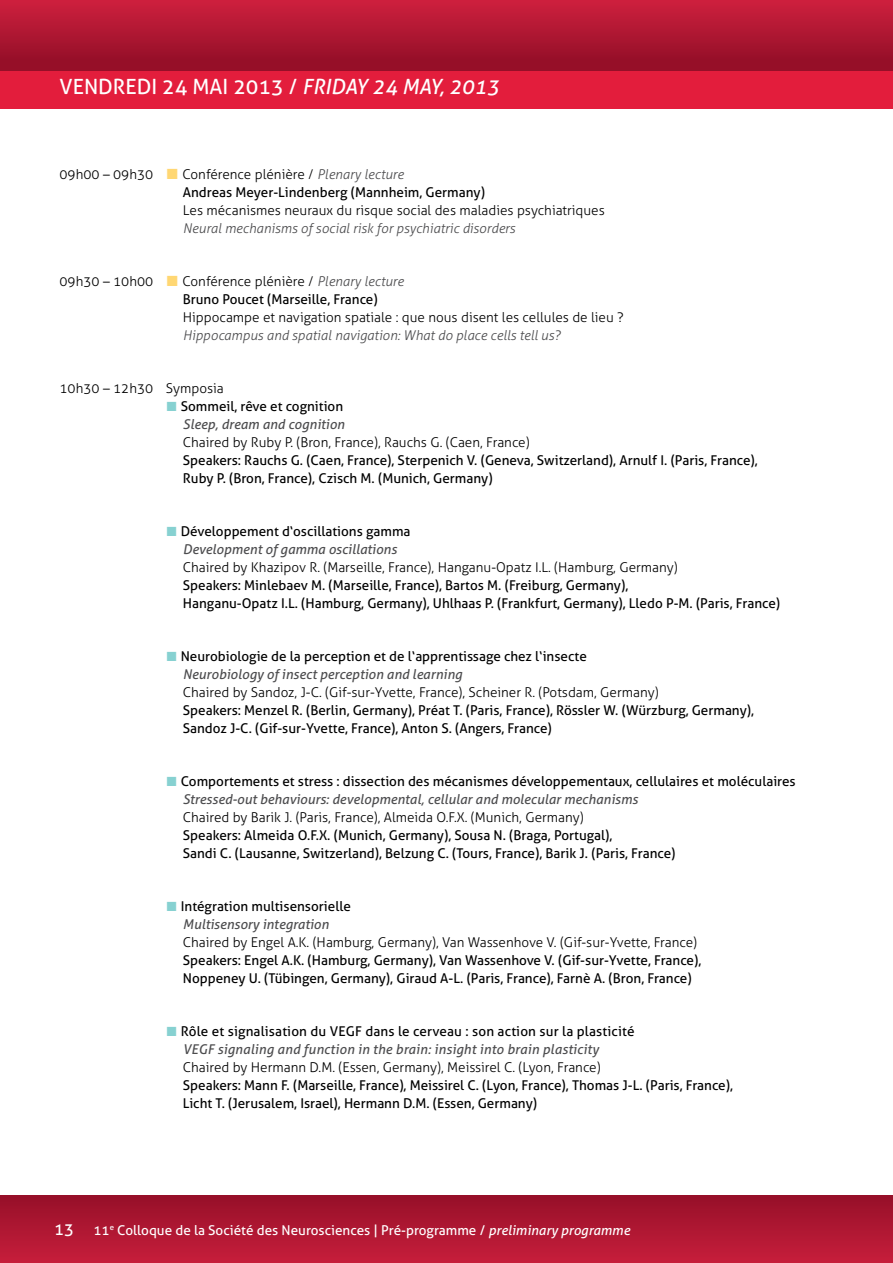
<style>
.page{position:relative;width:893px;height:1263px;background:#fff}
.page>*{position:absolute;margin:0;border:0;box-sizing:border-box;transform-origin:0 0}
.t1{font:21px "Aller";color:#fff}
.t2{font:13.5px/17.9px "Aller";color:#000}
.t3{font:300 13.5px/17.9px "Aller";color:#000}
.t4{font:italic 300 13.5px "Aller";color:#4d4d4f}
.t5{font:13.5px "Aller";color:#fff}
.s1{font-style:italic}
.s2{font-weight:300}
.s3{font-family:"The Serif HP2 Ex Lig";font-size:15px;color:#ffd773}
.s4{font-weight:300;font-style:italic;color:#4d4d4f}
.s5{font-family:"The Serif HP2 Ex Lig";font-weight:400;font-size:15px;color:#ffd773}
.s6{font-style:italic;color:#4d4d4f}
.s7{font-weight:400}
.s8{font-family:"The Serif HP2 Ex Lig";color:#87d1d1}
.s9{font-size:16.5px}
</style>
<div class="page">
<svg style="left:0;top:0;width:893px;height:71px;background:#ad1631"></svg>
<div style="left:0;top:71px;width:893px;height:38px;background:#e31d3c"></div>
<div style="left:0;top:1195px;width:893px;height:68px;background:linear-gradient(to bottom,#960f29,#c61e3b)"></div>
<h1 class="t1" style="left:60px;top:74px;width:441px">VENDREDI 24 MAI 2013 / <span class="s1">FRIDAY 24 MAY, 2013</span></h1>
<p class="t2" style="left:183px;top:165px;width:304px;text-indent:-123px"><span class="s2">09h00 – 09h30</span> <span class="s3">■</span> <span class="s2">Conférence plénière /</span> <span class="s4">Plenary lecture<br></span>Andreas Meyer-Lindenberg (Mannheim, Germany)</p>
<p class="t3" style="left:183px;top:201px;width:423px">Les mécanismes neuraux du risque social des maladies psychiatriques</p>
<p class="t4" style="left:183px;top:220px;width:334px">Neural mechanisms of social risk for psychiatric disorders</p>
<p class="t3" style="left:183px;top:272px;width:222px;text-indent:-123px">09h30 – 10h00 <span class="s5">■</span> Conférence plénière / <span class="s6">Plenary lecture<br></span><span class="s7">Bruno Poucet (Marseille, France)</span></p>
<p class="t3" style="left:183px;top:308px;width:442px">Hippocampe et navigation spatiale : que nous disent les cellules de lieu ?</p>
<p class="t4" style="left:183px;top:327px;width:379px">Hippocampus and spatial navigation: What do place cells tell us?</p>
<p class="t3" style="left:60px;top:380px;width:166px">10h30 – 12h30 Symposia</p>
<p class="t2" style="left:166px;top:397px;width:180px;text-align:right"><span class="s8">■</span> Sommeil, rêve et cognition<br><span class="s6">Sleep, dream and cognition</span></p>
<p class="t3" style="left:183px;top:433px;width:348px">Chaired by Ruby P. (Bron, France), Rauchs G. (Caen, France)</p>
<p class="t2" style="left:183px;top:451px;width:576px">Speakers: Rauchs G. (Caen, France), Sterpenich V. (Geneva, Switzerland), Arnulf I. (Paris, France),<br>Ruby P. (Bron, France), Czisch M. (Munich, Germany)</p>
<p class="t2" style="left:166px;top:522px;width:246px;text-align:center"><span class="s8">■</span> Développement d‘oscillations gamma<br><span class="s6">Development of gamma oscillations</span></p>
<p class="t3" style="left:183px;top:558px;width:496px">Chaired by Khazipov R. (Marseille, France), Hanganu-Opatz I.L. (Hamburg, Germany)</p>
<p class="t2" style="left:183px;top:576px;width:599px">Speakers: Minlebaev M. (Marseille, France), Bartos M. (Freiburg, Germany),<br>Hanganu-Opatz I.L. (Hamburg, Germany), Uhlhaas P. (Frankfurt, Germany), Lledo P-M. (Paris, France)</p>
<p class="t2" style="left:183px;top:647px;width:405px;text-indent:-17px"><span class="s8">■</span> Neurobiologie de la perception et de l‘apprentissage chez l‘insecte<br><span class="s6">Neurobiology of insect perception and learning</span></p>
<p class="t3" style="left:183px;top:683px;width:477px">Chaired by Sandoz, J-C. (Gif-sur-Yvette, France), Scheiner R. (Potsdam, Germany)</p>
<p class="t2" style="left:183px;top:701px;width:573px">Speakers: Menzel R. (Berlin, Germany), Préat T. (Paris, France), Rössler W. (Würzburg, Germany),<br>Sandoz J-C. (Gif-sur-Yvette, France), Anton S. (Angers, France)</p>
<p class="t2" style="left:183px;top:773px;width:614px;text-indent:-17px"><span class="s8">■</span> Comportements et stress : dissection des mécanismes développementaux, cellulaires et moléculaires<br><span class="s6">Stressed-out behaviours: developmental, cellular and molecular mechanisms</span></p>
<p class="t3" style="left:183px;top:808px;width:402px">Chaired by Barik J. (Paris, France), Almeida O.F.X. (Munich, Germany)</p>
<p class="t2" style="left:183px;top:826px;width:494px">Speakers: Almeida O.F.X. (Munich, Germany), Sousa N. (Braga, Portugal),<br>Sandi C. (Lausanne, Switzerland), Belzung C. (Tours, France), Barik J. (Paris, France)</p>
<p class="t2" style="left:166px;top:898px;width:187px;text-align:center"><span class="s8">■</span> Intégration multisensorielle<br><span class="s6">Multisensory integration</span></p>
<p class="t3" style="left:183px;top:933px;width:516px">Chaired by Engel A.K. (Hamburg, Germany), Van Wassenhove V. (Gif-sur-Yvette, France)</p>
<p class="t2" style="left:183px;top:951px;width:520px">Speakers: Engel A.K. (Hamburg, Germany), Van Wassenhove V. (Gif-sur-Yvette, France),<br>Noppeney U. (Tübingen, Germany), Giraud A-L. (Paris, France), Farnè A. (Bron, France)</p>
<p class="t2" style="left:183px;top:1023px;width:453px;text-indent:-17px"><span class="s8">■</span> Rôle et signalisation du VEGF dans le cerveau : son action sur la plasticité<br><span class="s6">VEGF signaling and function in the brain: insight into brain plasticity</span></p>
<p class="t3" style="left:183px;top:1058px;width:419px">Chaired by Hermann D.M. (Essen, Germany), Meissirel C. (Lyon, France)</p>
<p class="t2" style="left:183px;top:1076px;width:552px">Speakers: Mann F. (Marseille, France), Meissirel C. (Lyon, France), Thomas J-L. (Paris, France),<br>Licht T. (Jerusalem, Israel), Hermann D.M. (Essen, Germany)</p>
<p class="t5" style="left:54px;top:1222px;width:577px"><span class="s9">13</span> 11<sup>e</sup> Colloque de la Société des Neurosciences | Pré-programme / <span class="s1">preliminary programme</span></p>
</div>
